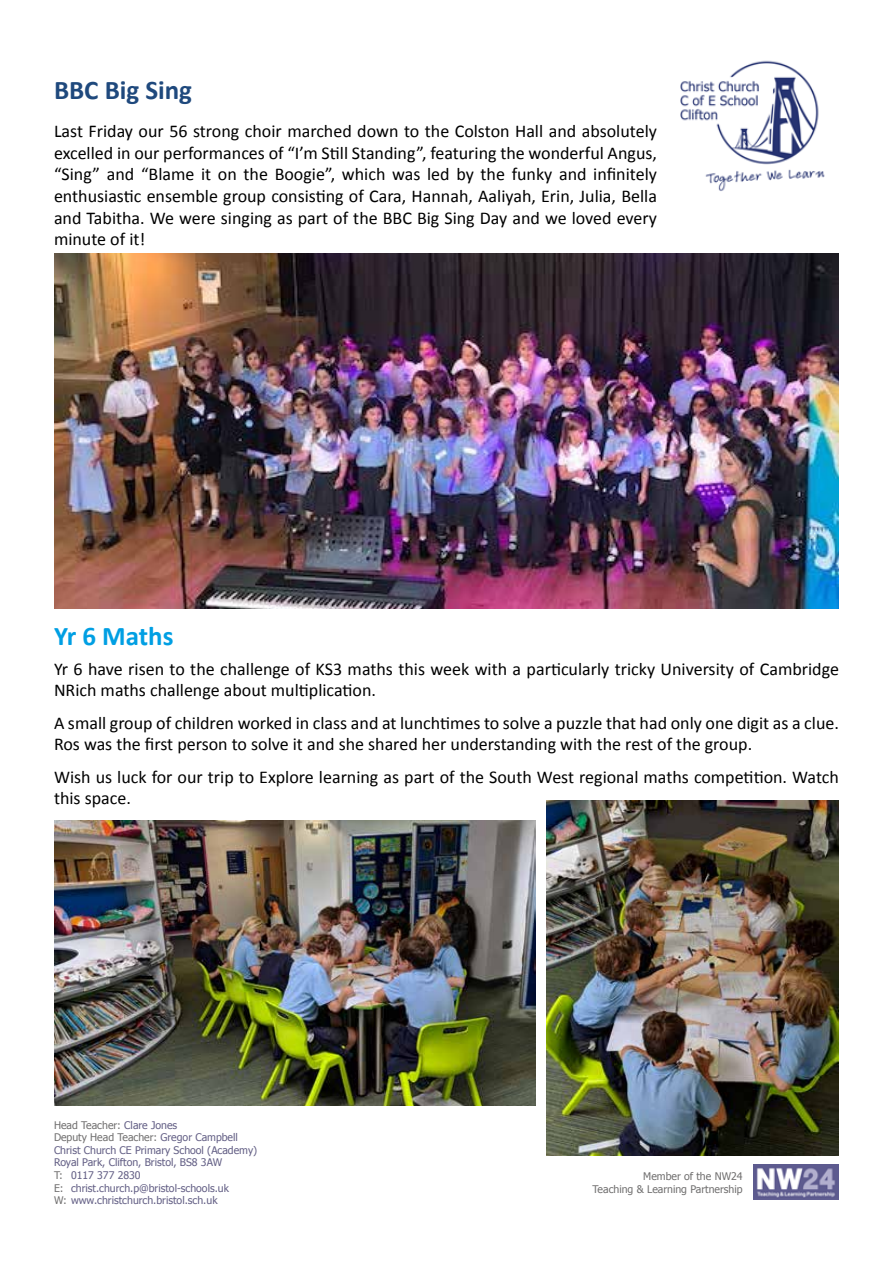
<style>
.page{position:relative;width:893px;height:1263px;background:#fff}
.page>*{position:absolute;margin:0;border:0;box-sizing:border-box;transform-origin:0 0}
.t1{font:700 27px "Calibri";color:#1f497d}
.t2{font:700 27px "Calibri";color:#009fe3}
.t3{font:18px/21.6px "Calibri";color:#000}
.t4{font:10.5px/12.6px "Tahoma";color:#635f85}
.t5{font:10.5px/12.6px "Tahoma";color:#706f6f;text-align:right}
.s1{color:#706f6f}
</style>
<div class="page">
<img style="left:680px;top:60px;width:145px;height:131px">
<img style="left:754px;top:1165px;width:85px;height:35px">
<img style="left:54px;top:253px;width:785px;height:355px">
<img style="left:54px;top:821px;width:482px;height:285px">
<img style="left:546px;top:800px;width:293px;height:355px">
<h1 class="t1" style="left:54px;top:73px;width:140px">BBC Big Sing</h1>
<p class="t3" style="left:54px;top:121px;width:604px;text-align:justify">Last Friday our 56 strong choir marched down to the Colston Hall and absolutely excelled in our performances of “I’m Still Standing”, featuring the wonderful Angus, “Sing” and “Blame it on the Boogie”, which was led by the funky and infinitely enthusiastic ensemble group consisting of Cara, Hannah, Aaliyah, Erin, Julia, Bella and Tabitha. We were singing as part of the BBC Big Sing Day and we loved every minute of it!</p>
<h1 class="t2" style="left:54px;top:619px;width:121px">Yr 6 Maths</h1>
<p class="t3" style="left:54px;top:658px;width:786px">Yr 6 have risen to the challenge of KS3 maths this week with a particularly tricky University of Cambridge<br>NRich maths challenge about multiplication.</p>
<p class="t3" style="left:54px;top:712px;width:786px">A small group of children worked in class and at lunchtimes to solve a puzzle that had only one digit as a clue.<br>Ros was the first person to solve it and she shared her understanding with the rest of the group.</p>
<p class="t3" style="left:54px;top:766px;width:786px">Wish us luck for our trip to Explore learning as part of the South West regional maths competition. Watch this space.</p>
<p class="t4" style="left:54px;top:1118px;width:205px"><span class="s1">Head Teacher:</span> Clare Jones<br><span class="s1">Deputy Head Teacher:</span> Gregor Campbell Christ Church CE Primary School (Academy)<br>Royal Park, Clifton, Bristol, BS8 3AW<br><span class="s1">T:</span> 0117 377 2830<br><span class="s1">E:</span> christ.church.p@bristol-schools.uk<br><span class="s1">W:</span> www.christchurch.bristol.sch.uk</p>
<p class="t5" style="left:593px;top:1169px;width:152px">Member of the NW24<br>Teaching &amp; Learning Partnership</p>
</div>
